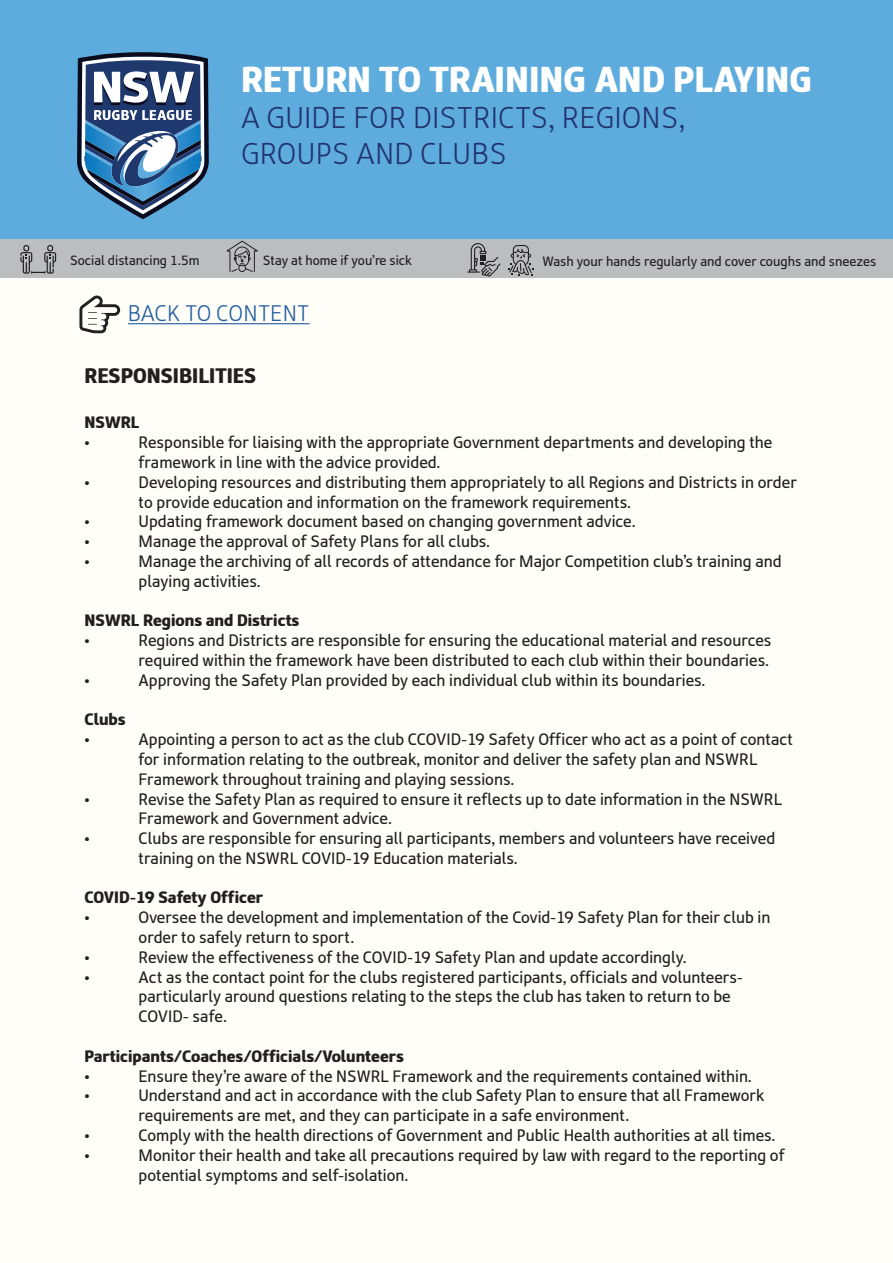
<style>
.page{position:relative;width:893px;height:1263px;background:#fff}
.page>*{position:absolute;margin:0;border:0;box-sizing:border-box;transform-origin:0 0}
.t1{font:900 36px "RL Font";color:#fff}
.t2{font:300 30px/36px "RL Font";color:#22346f}
.t3{font:300 22.5px "RL Font";color:#225e9f}
.t4{font:900 21px "RL Font";color:#231f20}
.t5{font:16.5px/19.8px "RL Font";color:#231f20}
.t6{font:900 16.5px "RL Font";color:#231f20}
.t7{font:13.5px "RL Font";color:#231f20}
.t8{font:13.35px "RL Font";color:#231f20}
</style>
<div class="page">
<div style="left:0;top:0;width:893px;height:259px;background:#5eacde"></div>
<svg style="left:77px;top:52px;width:132px;height:167px"></svg>
<div style="left:0;top:240px;width:893px;height:38px;background:#bcbdbf"></div>
<svg style="left:20px;top:245px;width:36px;height:29px"></svg>
<svg style="left:226px;top:240px;width:32px;height:32px"></svg>
<svg style="left:467px;top:243px;width:34px;height:34px"></svg>
<svg style="left:508px;top:245px;width:25px;height:31px"></svg>
<div style="left:0;top:278px;width:893px;height:985px;background:#fffef9"></div>
<hr style="left:128px;top:323px;width:182px;height:1px;background:#225e9f">
<svg style="left:79px;top:296px;width:41px;height:37px"></svg>
<h1 class="t1" style="left:241px;top:66px;width:572px">RETURN TO TRAINING AND PLAYING</h1>
<h2 class="t2" style="left:241px;top:99px;width:446px">A GUIDE FOR DISTRICTS, REGIONS,<br>GROUPS AND CLUBS</h2>
<p class="t8" style="left:70px;top:256px;width:131px">Social distancing 1.5m</p>
<p class="t8" style="left:263px;top:256px;width:151px">Stay at home if you’re sick</p>
<p class="t7" style="left:543px;top:256px;width:335px">Wash your hands regularly and cover coughs and sneezes</p>
<h3 class="t3" style="left:128px;top:301px;width:183px">BACK TO CONTENT</h3>
<p class="t4" style="left:85px;top:368px;width:173px">RESPONSIBILITIES</p>
<p class="t6" style="left:85px;top:417px;width:56px">NSWRL</p>
<p class="t5" style="left:85px;top:434px;width:7px">•</p>
<p class="t5" style="left:139px;top:434px;width:635px">Responsible for liaising with the appropriate Government departments and developing the framework in line with the advice provided.</p>
<p class="t5" style="left:85px;top:474px;width:7px">•</p>
<p class="t5" style="left:139px;top:474px;width:660px">Developing resources and distributing them appropriately to all Regions and Districts in order to provide education and information on the framework requirements.</p>
<p class="t5" style="left:85px;top:513px;width:7px">•</p>
<p class="t5" style="left:139px;top:513px;width:498px">Updating framework document based on changing government advice.</p>
<p class="t5" style="left:85px;top:533px;width:7px">•</p>
<p class="t5" style="left:139px;top:533px;width:353px">Manage the approval of Safety Plans for all clubs.</p>
<p class="t5" style="left:85px;top:553px;width:7px">•</p>
<p class="t5" style="left:139px;top:553px;width:644px">Manage the archiving of all records of attendance for Major Competition club’s training and playing activities.</p>
<p class="t6" style="left:85px;top:615px;width:216px">NSWRL Regions and Districts</p>
<p class="t5" style="left:85px;top:632px;width:7px">•</p>
<p class="t5" style="left:139px;top:632px;width:634px">Regions and Districts are responsible for ensuring the educational material and resources required within the framework have been distributed to each club within their boundaries.</p>
<p class="t5" style="left:85px;top:672px;width:7px">•</p>
<p class="t5" style="left:139px;top:672px;width:568px">Approving the Safety Plan provided by each individual club within its boundaries.</p>
<p class="t6" style="left:85px;top:714px;width:42px">Clubs</p>
<p class="t5" style="left:85px;top:731px;width:7px">•</p>
<p class="t5" style="left:139px;top:731px;width:656px">Appointing a person to act as the club CCOVID-19 Safety Officer who act as a point of contact for information relating to the outbreak, monitor and deliver the safety plan and NSWRL<br>Framework throughout training and playing sessions.</p>
<p class="t5" style="left:85px;top:791px;width:7px">•</p>
<p class="t5" style="left:139px;top:791px;width:645px">Revise the Safety Plan as required to ensure it reflects up to date information in the NSWRL<br>Framework and Government advice.</p>
<p class="t5" style="left:85px;top:830px;width:7px">•</p>
<p class="t5" style="left:139px;top:830px;width:638px">Clubs are responsible for ensuring all participants, members and volunteers have received training on the NSWRL COVID-19 Education materials.</p>
<p class="t6" style="left:85px;top:892px;width:180px">COVID-19 Safety Officer</p>
<p class="t5" style="left:85px;top:909px;width:7px">•</p>
<p class="t5" style="left:139px;top:909px;width:633px">Oversee the development and implementation of the Covid-19 Safety Plan for their club in order to safely return to sport.</p>
<p class="t5" style="left:85px;top:949px;width:7px">•</p>
<p class="t5" style="left:139px;top:949px;width:549px">Review the effectiveness of the COVID-19 Safety Plan and update accordingly.</p>
<p class="t5" style="left:85px;top:969px;width:7px">•</p>
<p class="t5" style="left:139px;top:969px;width:605px">Act as the contact point for the clubs registered participants, officials and volunteers&shy;particularly around questions relating to the steps the club has taken to return to be<br>COVID- safe.</p>
<p class="t6" style="left:85px;top:1050px;width:321px">Participants/Coaches/Officials/Volunteers</p>
<p class="t5" style="left:85px;top:1068px;width:7px">•</p>
<p class="t5" style="left:139px;top:1068px;width:614px">Ensure they’re aware of the NSWRL Framework and the requirements contained within.</p>
<p class="t5" style="left:85px;top:1087px;width:7px">•</p>
<p class="t5" style="left:139px;top:1087px;width:627px">Understand and act in accordance with the club Safety Plan to ensure that all Framework requirements are met, and they can participate in a safe environment.</p>
<p class="t5" style="left:85px;top:1127px;width:7px">•</p>
<p class="t5" style="left:139px;top:1127px;width:638px">Comply with the health directions of Government and Public Health authorities at all times.</p>
<p class="t5" style="left:85px;top:1147px;width:7px">•</p>
<p class="t5" style="left:139px;top:1147px;width:648px">Monitor their health and take all precautions required by law with regard to the reporting of potential symptoms and self-isolation.</p>
</div>
